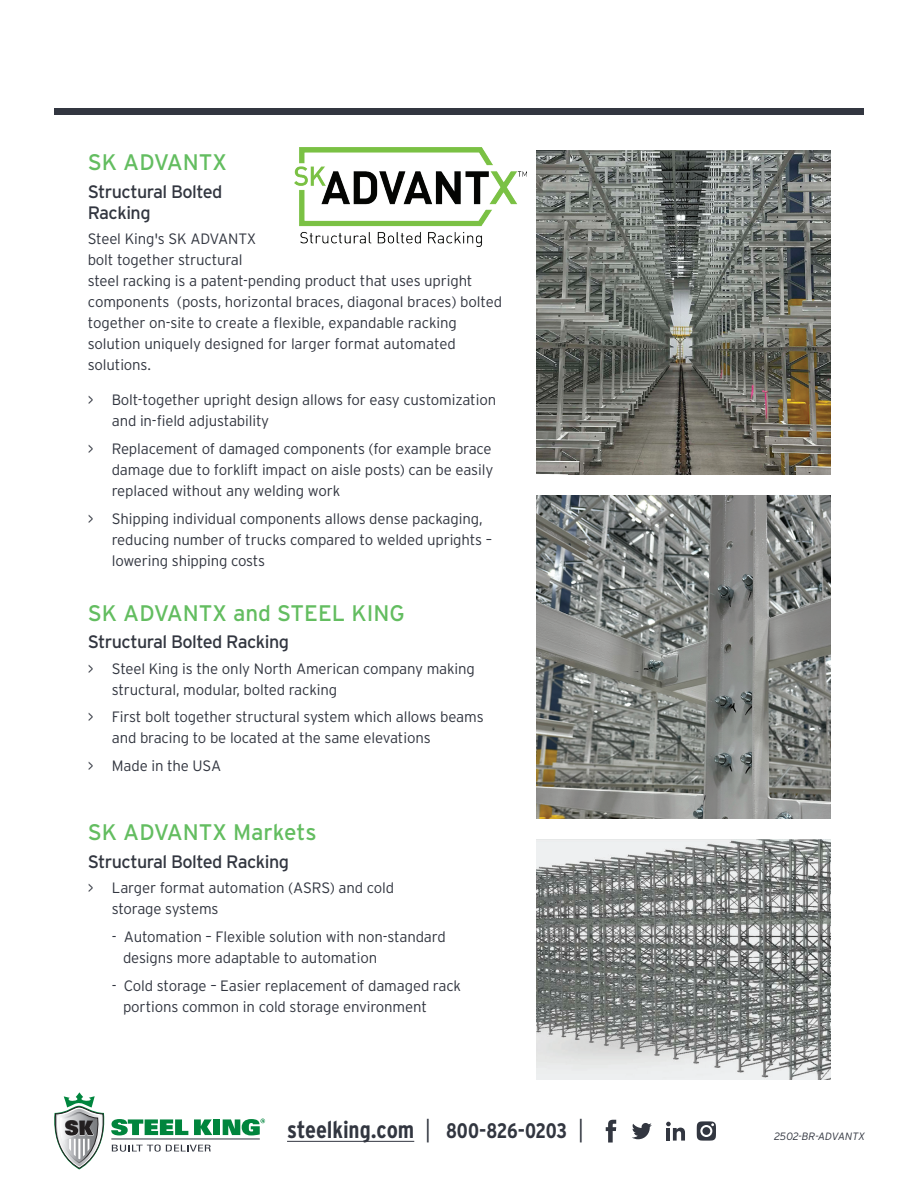
<style>
.page{position:relative;width:918px;height:1188px;background:#fff}
.page>*{position:absolute;margin:0;border:0;box-sizing:border-box;transform-origin:0 0}
.t1{font:700 24px "Interstate Condensed";letter-spacing:-.005em;color:#323640}
.t2{font:22.5px "Interstate";color:#63bd60}
.t3{font:18px/21px "Interstate";letter-spacing:-.03em;color:#323640}
.t4{font:300 15px/21px "Interstate";letter-spacing:-.01em;color:#323640}
.t5{font:italic 300 10.65px "Interstate";letter-spacing:-.01em;color:#323640}
.s1{font-weight:300}
.s2{font-size:21px}
</style>
<div class="page">
<div style="left:54px;top:108px;width:810px;height:7px;background:#323640"></div>
<div style="left:213px;top:1119px;width:7px;height:16px;background:#00853d"></div>
<hr style="left:111px;top:1139px;width:149px;height:1px;background:#323640">
<svg style="left:54px;top:1092px;width:158px;height:77px"></svg>
<svg style="left:223px;top:1119px;width:42px;height:16px"></svg>
<hr style="left:287px;top:1141px;width:127px;height:1px;background:#323640">
<svg style="left:632px;top:1123px;width:20px;height:16px"></svg>
<svg style="left:606px;top:1120px;width:10px;height:23px"></svg>
<svg style="left:666px;top:1122px;width:19px;height:19px"></svg>
<svg style="left:697px;top:1121px;width:19px;height:20px"></svg>
<div style="left:702px;top:1127px;width:8px;height:8px;background:#323640;border-radius:50%"></div>
<img style="left:537px;top:150px;width:293px;height:324px">
<img style="left:537px;top:495px;width:293px;height:324px">
<img style="left:537px;top:839px;width:293px;height:241px">
<img style="left:295px;top:147px;width:232px;height:99px">
<h2 class="t2" style="left:88px;top:150px;width:141px">SK ADVANTX</h2>
<p class="t3" style="left:88px;top:181px;width:136px">Structural Bolted<br>Racking</p>
<p class="t4" style="left:88px;top:228px;width:416px">Steel King's SK ADVANTX<br>bolt together structural<br>steel racking is a patent-pending product that uses upright components (posts, horizontal braces, diagonal braces) bolted together on-site to create a flexible, expandable racking solution uniquely designed for larger format automated solutions.</p>
<p class="t4" style="left:112px;top:389px;width:386px;text-indent:-24px">&gt; Bolt-together upright design allows for easy customization and in-field adjustability</p>
<p class="t4" style="left:112px;top:438px;width:383px;text-align:justify;text-indent:-24px">&gt; Replacement of damaged components (for example brace damage due to forklift impact on aisle posts) can be easily replaced without any welding work</p>
<p class="t4" style="left:112px;top:508px;width:382px;text-indent:-24px">&gt; Shipping individual components allows dense packaging, reducing number of trucks compared to welded uprights – lowering shipping costs</p>
<h2 class="t2" style="left:88px;top:600px;width:319px">SK ADVANTX and STEEL KING</h2>
<p class="t3" style="left:88px;top:631px;width:203px">Structural Bolted Racking</p>
<p class="t4" style="left:112px;top:658px;width:365px;text-indent:-24px">&gt; Steel King is the only North American company making structural, modular, bolted racking</p>
<p class="t4" style="left:112px;top:707px;width:374px;text-indent:-24px">&gt; First bolt together structural system which allows beams and bracing to be located at the same elevations</p>
<p class="t4" style="left:88px;top:755px;width:135px">&gt; Made in the USA</p>
<h2 class="t2" style="left:88px;top:820px;width:231px">SK ADVANTX Markets</h2>
<p class="t3" style="left:88px;top:851px;width:203px">Structural Bolted Racking</p>
<p class="t4" style="left:112px;top:877px;width:284px;text-indent:-24px">&gt; Larger format automation (ASRS) and cold storage systems</p>
<p class="t4" style="left:123px;top:926px;width:324px;text-indent:-11px">- Automation – Flexible solution with non-standard designs more adaptable to automation</p>
<p class="t4" style="left:123px;top:975px;width:340px;text-indent:-11px">- Cold storage – Easier replacement of damaged rack portions common in cold storage environment</p>
<h1 class="t1" style="left:287px;top:1116px;width:298px">steelking.com <span class="s1">|</span> <span class="s2">800-826-0203</span> <span class="s1">|</span></h1>
<p class="t5" style="left:774px;top:1130px;width:92px">2502-BR-ADVANTX</p>
</div>
